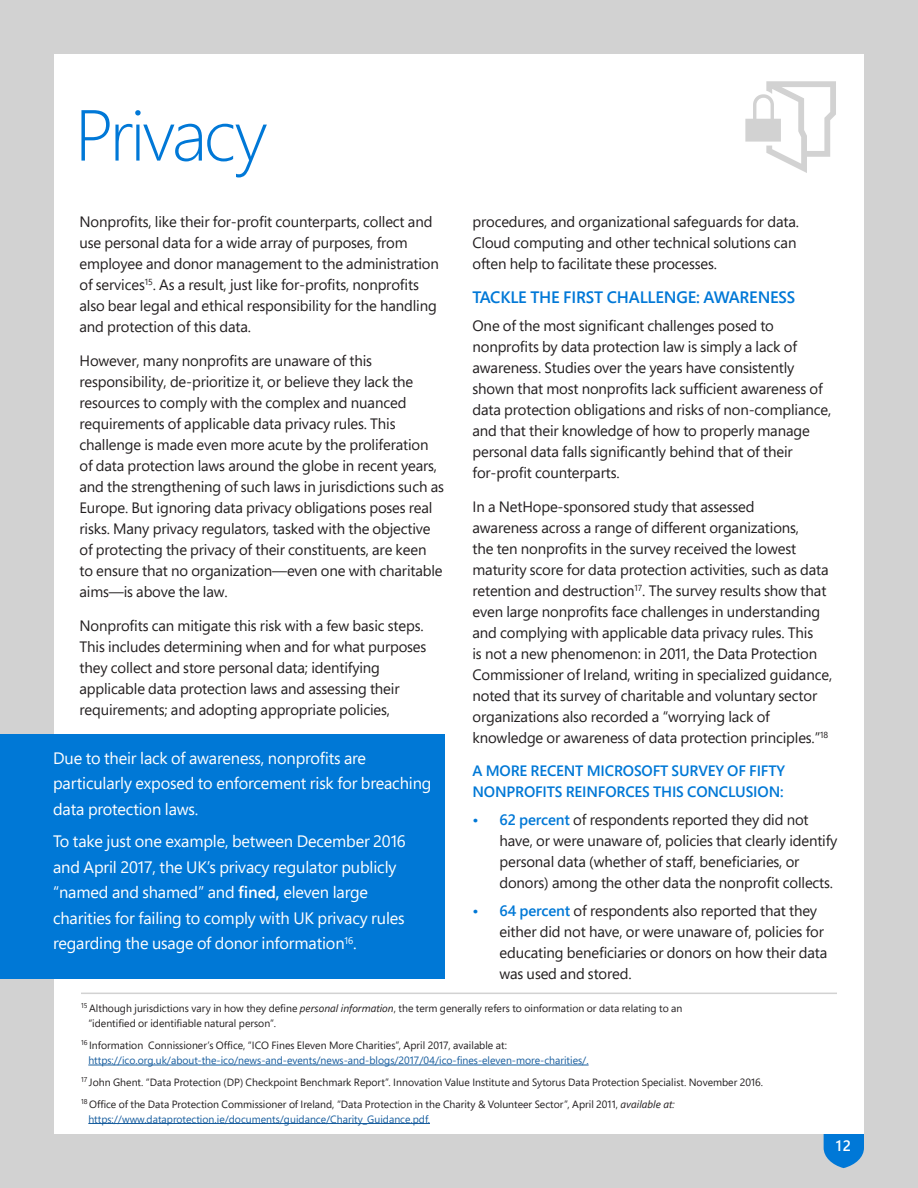
<style>
.page{position:relative;width:918px;height:1188px;background:#d2d2d2}
.page>*{position:absolute;margin:0;border:0;box-sizing:border-box;transform-origin:0 0}
.t1{font:300 72px "Segoe Pro";letter-spacing:-.04em;color:#0078d7}
.subheads{font:16.5px/25.5px "Segoe Pro";letter-spacing:-.01em;color:#fff}
.BasicBodyCopy{font:600 16.5px "Segoe Pro";letter-spacing:-.01em;color:#0078d7}
.BasicBodyCopy-2{font:15px/21px "Segoe Pro";letter-spacing:-.01em;color:#231f20}
.BasicBodyCopy-3{font:600 15px/21px "Segoe Pro";letter-spacing:-.01em;color:#0078d6}
.t2{font:600 15px "Segoe Pro";color:#fff}
.t3{font:10.5px/15px "Segoe Pro";color:#231f20}
.t4{font:10.5px/15px "Segoe Pro";color:#175d9e}
.s1{font-weight:600}
.s2{font-weight:600;color:#0078d6}
.s3{font-style:italic}
.s4{color:#231f20}
.s5{color:#175d9e}
</style>
<div class="page">
<div style="left:54px;top:54px;width:810px;height:1080px;background:#fff"></div>
<svg style="left:824px;top:1134px;width:40px;height:34px"></svg>
<svg style="left:745px;top:81px;width:91px;height:92px"></svg>
<div style="left:0;top:734px;width:445px;height:244px;background:#0078d6"></div>
<hr style="left:88px;top:1065px;width:501px;height:1px;background:#175d9e">
<hr style="left:88px;top:1123px;width:342px;height:1px;background:#175d9e">
<hr style="left:81px;top:993px;width:756px;height:1px;background:#d2d2d2">
<p class="t1" style="left:75px;top:86px;width:194px">Privacy</p>
<p class="BasicBodyCopy-2" style="left:80px;top:211px;width:361px">Nonprofits, like their for-profit counterparts, collect and use personal data for a wide array of purposes, from employee and donor management to the administration of services<sup>15</sup>. As a result, just like for-profits, nonprofits also bear legal and ethical responsibility for the handling and protection of this data.</p>
<p class="BasicBodyCopy-2" style="left:80px;top:350px;width:366px">However, many nonprofits are unaware of this responsibility, de-prioritize it, or believe they lack the resources to comply with the complex and nuanced requirements of applicable data privacy rules. This challenge is made even more acute by the proliferation of data protection laws around the globe in recent years, and the strengthening of such laws in jurisdictions such as Europe. But ignoring data privacy obligations poses real risks. Many privacy regulators, tasked with the objective of protecting the privacy of their constituents, are keen<br>to ensure that no organization—even one with charitable aims—is above the law.</p>
<p class="BasicBodyCopy-2" style="left:80px;top:615px;width:348px">Nonprofits can mitigate this risk with a few basic steps.<br>This includes determining when and for what purposes they collect and store personal data; identifying applicable data protection laws and assessing their requirements; and adopting appropriate policies,</p>
<p class="subheads" style="left:53px;top:745px;width:380px">Due to their lack of awareness, nonprofits are particularly exposed to enforcement risk for breaching data protection laws.</p>
<p class="subheads" style="left:53px;top:828px;width:354px">To take just one example, between December 2016 and April 2017, the UK’s privacy regulator publicly “named and shamed” and <span class="s1">fined,</span> eleven large charities for failing to comply with UK privacy rules regarding the usage of donor information<sup>16</sup>.</p>
<p class="BasicBodyCopy-2" style="left:472px;top:211px;width:328px">procedures, and organizational safeguards for data.<br>Cloud computing and other technical solutions can often help to facilitate these processes.</p>
<p class="BasicBodyCopy" style="left:472px;top:286px;width:324px">TACKLE THE FIRST CHALLENGE: AWARENESS</p>
<p class="BasicBodyCopy-2" style="left:472px;top:315px;width:360px">One of the most significant challenges posed to nonprofits by data protection law is simply a lack of awareness. Studies over the years have consistently shown that most nonprofits lack sufficient awareness of data protection obligations and risks of non-compliance, and that their knowledge of how to properly manage personal data falls significantly behind that of their for-profit counterparts.</p>
<p class="BasicBodyCopy-2" style="left:472px;top:495px;width:361px">In a NetHope-sponsored study that assessed<br>awareness across a range of different organizations,<br>the ten nonprofits in the survey received the lowest maturity score for data protection activities, such as data retention and destruction<sup>17</sup>. The survey results show that even large nonprofits face challenges in understanding and complying with applicable data privacy rules. This<br>is not a new phenomenon: in 2011, the Data Protection Commissioner of Ireland, writing in specialized guidance, noted that its survey of charitable and voluntary sector organizations also recorded a “worrying lack of knowledge or awareness of data protection principles.”<sup>18</sup></p>
<p class="BasicBodyCopy-3" style="left:472px;top:760px;width:314px">A MORE RECENT MICROSOFT SURVEY OF FIFTY<br>NONPROFITS REINFORCES THIS CONCLUSION:</p>
<p class="BasicBodyCopy-2" style="left:500px;top:809px;width:340px;text-indent:-27px"><span class="s2">• 62 percent</span> of respondents reported they did not have, or were unaware of, policies that clearly identify personal data (whether of staff, beneficiaries, or donors) among the other data the nonprofit collects.</p>
<p class="BasicBodyCopy-2" style="left:500px;top:900px;width:329px;text-indent:-27px"><span class="s2">• 64 percent</span> of respondents also reported that they either did not have, or were unaware of, policies for educating beneficiaries or donors on how their data was used and stored.</p>
<p class="t3" style="left:88px;top:1001px;width:596px;text-indent:-7px"><sup>15</sup> Although jurisdictions vary in how they define <span class="s3">personal information</span>, the term generally refers to oinformation or data relating to an “identified or identifiable natural person”.</p>
<p class="t4" style="left:88px;top:1038px;width:502px;text-indent:-7px"><sup>16</sup> <span class="s4">Information Connissioner’s Office, “ICO Fines Eleven More Charities”, April 2017, available at: </span>https://ico.org.uk/about-the-ico/news-and-events/news-and-blogs/2017/04/ico-fines-eleven-more-charities/.</p>
<p class="t3" style="left:81px;top:1074px;width:684px"><sup>17</sup> John Ghent. “Data Protection (DP) Checkpoint Benchmark Report”. Innovation Value Institute and Sytorus Data Protection Specialist. November 2016.</p>
<p class="t3" style="left:88px;top:1096px;width:588px;text-indent:-7px"><sup>18</sup> Office of the Data Protection Commissioner of Ireland, “Data Protection in the Charity &amp; Volunteer Sector”, April 2011, <span class="s3">available at: </span><span class="s5">https://www.dataprotection.ie/documents/guidance/Charity_Guidance.pdf.</span></p>
<p class="t2" style="left:836px;top:1136px;width:17px">12</p>
</div>
